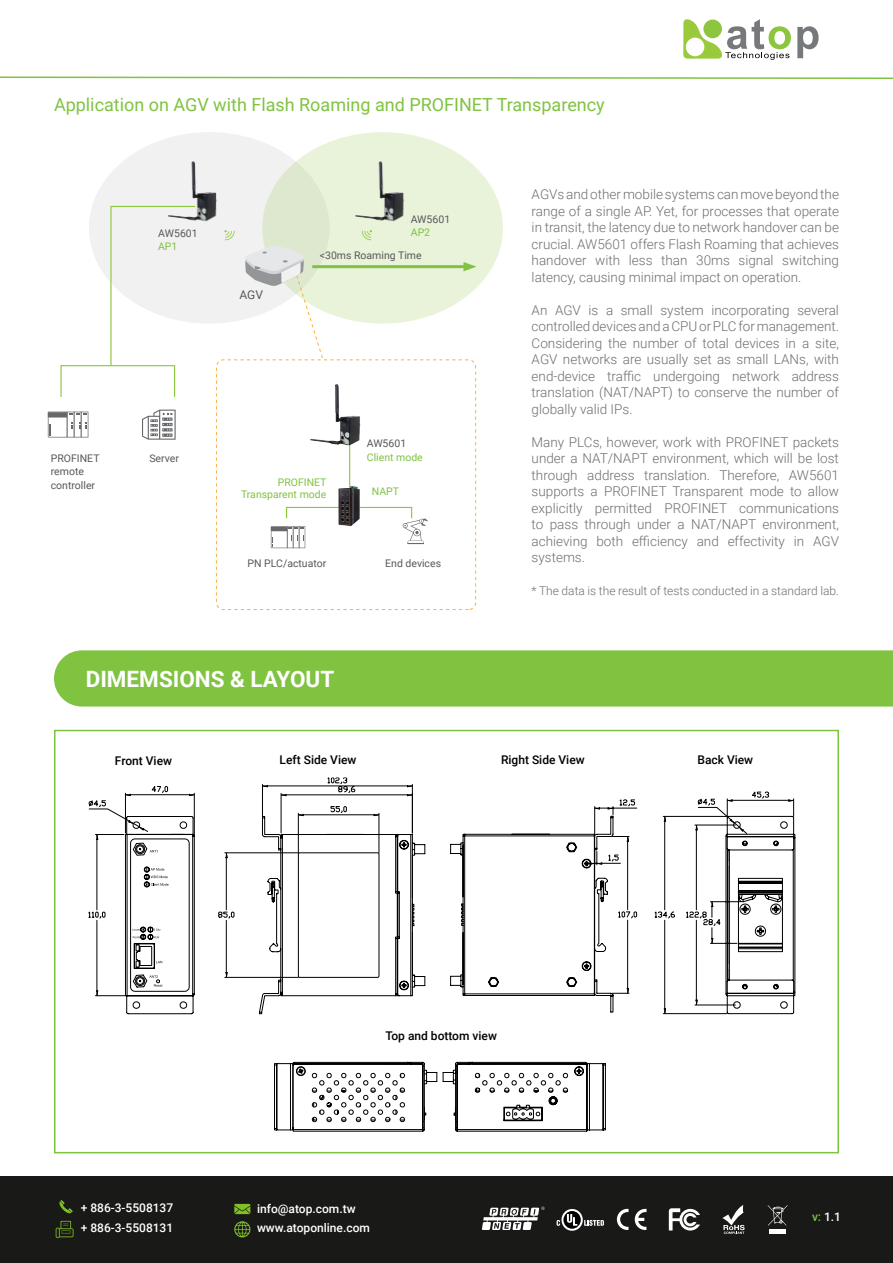
<style>
.page{position:relative;width:893px;height:1263px;background:#fff}
.page>*{position:absolute;margin:0;border:0;box-sizing:border-box;transform-origin:0 0}
.t1{font:700 22.5px "Roboto";color:#fff}
.t2{font:18px "Roboto";color:#80c341}
.t3{font:300 13.5px/16.5px "Roboto";color:#6d6e71;text-align:justify}
.t4{font:500 12px/19.5px "Roboto";color:#fff}
.t5{font:500 12px "Roboto";color:#000}
.t6{font:300 12px "Roboto";color:#6d6e71}
.t7{font:12px "Roboto";color:#58585b}
.t8{font:10.5px/13.5px "Roboto";color:#58585b}
.t9{font:10.5px/12px "Roboto";color:#80c341;text-align:right}
.s1{color:#80c341}
</style>
<div class="page">
<svg style="left:0;top:76px;width:893px;height:3px"></svg>
<div style="left:0;top:1176px;width:893px;height:87px;background:#191918"></div>
<svg style="left:683px;top:19px;width:108px;height:41px"></svg>
<svg style="left:797px;top:26px;width:22px;height:32px"></svg>
<svg style="left:56px;top:1221px;width:18px;height:17px"></svg>
<svg style="left:234px;top:1204px;width:16px;height:10px"></svg>
<svg style="left:234px;top:1221px;width:16px;height:16px"></svg>
<svg style="left:59px;top:1200px;width:14px;height:13px"></svg>
<svg style="left:635px;top:1209px;width:11px;height:21px"></svg>
<svg style="left:617px;top:1209px;width:11px;height:21px"></svg>
<svg style="left:669px;top:1208px;width:31px;height:22px"></svg>
<svg style="left:722px;top:1205px;width:23px;height:29px"></svg>
<svg style="left:584px;top:1220px;width:20px;height:6px"></svg>
<svg style="left:561px;top:1209px;width:22px;height:22px"></svg>
<svg style="left:563px;top:1211px;width:18px;height:18px"></svg>
<svg style="left:567px;top:1214px;width:10px;height:12px"></svg>
<svg style="left:557px;top:1220px;width:3px;height:6px"></svg>
<hr style="left:769px;top:1230px;width:17px;height:4px;background:#fff">
<svg style="left:768px;top:1205px;width:19px;height:20px"></svg>
<svg style="left:482px;top:1207px;width:63px;height:23px"></svg>
<hr style="left:349px;top:436px;width:1px;height:53px;background:#8dc63e">
<div style="left:286px;top:507px;width:126px;height:12px;border:1px solid #8dc63e"></div>
<img style="left:329px;top:480px;width:39px;height:46px">
<img style="left:310px;top:384px;width:51px;height:63px">
<svg style="left:271px;top:526px;width:34px;height:22px"></svg>
<svg style="left:402px;top:518px;width:26px;height:26px"></svg>
<div style="left:89px;top:132px;width:241px;height:192px;background:#f1f1f2;border-radius:50%"></div>
<div style="left:262px;top:132px;width:241px;height:192px;background:#e8f3d9;border-radius:50%"></div>
<svg style="left:225px;top:230px;width:10px;height:10px"></svg>
<img style="left:355px;top:161px;width:49px;height:61px">
<svg style="left:362px;top:230px;width:10px;height:10px"></svg>
<svg style="left:245px;top:245px;width:79px;height:115px"></svg>
<hr style="left:110px;top:206px;width:2px;height:159px;background:#8dc63e">
<hr style="left:111px;top:206px;width:84px;height:1px;background:#8dc63e">
<div style="left:60px;top:365px;width:115px;height:33px;border:1px solid #8dc63e"></div>
<img style="left:166px;top:161px;width:51px;height:61px">
<div style="left:216px;top:360px;width:260px;height:250px;border:1px dashed #fbb03f;border-radius:7px"></div>
<svg style="left:142px;top:410px;width:34px;height:30px"></svg>
<svg style="left:48px;top:412px;width:40px;height:25px"></svg>
<hr style="left:312px;top:265px;width:155px;height:3px;background:#80c341">
<svg style="left:463px;top:262px;width:13px;height:9px"></svg>
<div style="left:54px;top:650px;width:839px;height:56px;background:#80c341"></div>
<div style="left:54px;top:730px;width:785px;height:423px;border:2px solid #80c341"></div>
<svg style="left:654px;top:791px;width:141px;height:223px"></svg>
<svg style="left:274px;top:1062px;width:332px;height:70px"></svg>
<svg style="left:88px;top:777px;width:549px;height:237px"></svg>
<h2 class="t2" style="left:54px;top:92px;width:552px">Application on AGV with Flash Roaming and PROFINET Transparency</h2>
<p class="t8" style="left:158px;top:226px;width:41px">AW5601</p>
<p class="t9" style="left:158px;top:240px;width:21px">AP1</p>
<p class="t7" style="left:239px;top:287px;width:25px">AGV</p>
<p class="t8" style="left:411px;top:212px;width:41px">AW5601</p>
<p class="t9" style="left:411px;top:226px;width:21px">AP2</p>
<p class="t8" style="left:320px;top:248px;width:103px">&lt;30ms Roaming Time</p>
<p class="t8" style="left:51px;top:451px;width:50px">PROFINET remote controller</p>
<p class="t8" style="left:149px;top:451px;width:31px">Server</p>
<p class="t8" style="left:367px;top:436px;width:41px">AW5601</p>
<p class="t9" style="left:367px;top:450px;width:58px">Client mode</p>
<p class="t9" style="left:241px;top:475px;width:87px">PROFINET<br>Transparent mode</p>
<p class="t9" style="left:372px;top:484px;width:29px">NAPT</p>
<p class="t8" style="left:248px;top:556px;width:80px">PN PLC/actuator</p>
<p class="t8" style="left:385px;top:556px;width:57px">End devices</p>
<h1 class="t1" style="left:86px;top:663px;width:250px">DIMEMSIONS &amp; LAYOUT</h1>
<p class="t3" style="left:532px;top:186px;width:309px">AGVs and other mobile systems can move beyond the range of a single AP. Yet, for processes that operate in transit, the latency due to network handover can be crucial. AW5601 offers Flash Roaming that achieves handover with less than 30ms signal switching latency, causing minimal impact on operation.</p>
<p class="t3" style="left:532px;top:301px;width:309px">An AGV is a small system incorporating several controlled devices and a CPU or PLC for management.<br>Considering the number of total devices in a site, AGV networks are usually set as small LANs, with end-device traffic undergoing network address translation (NAT/NAPT) to conserve the number of globally valid IPs.</p>
<p class="t3" style="left:532px;top:433px;width:309px">Many PLCs, however, work with PROFINET packets under a NAT/NAPT environment, which will be lost through address translation. Therefore, AW5601 supports a PROFINET Transparent mode to allow explicitly permitted PROFINET communications to pass through under a NAT/NAPT environment, achieving both efficiency and effectivity in AGV systems.</p>
<p class="t6" style="left:532px;top:583px;width:309px">* The data is the result of tests conducted in a standard lab.</p>
<p class="t5" style="left:115px;top:753px;width:59px">Front View</p>
<p class="t5" style="left:280px;top:752px;width:78px">Left Side View</p>
<p class="t5" style="left:501px;top:752px;width:85px">Right Side View</p>
<p class="t5" style="left:385px;top:1027px;width:113px">Top and bottom view</p>
<p class="t4" style="left:81px;top:1198px;width:94px">+ 886-3-5508137 + 886-3-5508131</p>
<p class="t4" style="left:257px;top:1198px;width:114px">info@atop.com.tw www.atoponline.com</p>
<p class="t5" style="left:697px;top:752px;width:57px">Back View</p>
<p class="t4" style="left:812px;top:1207px;width:31px"><span class="s1">v:</span> 1.1</p>
</div>
